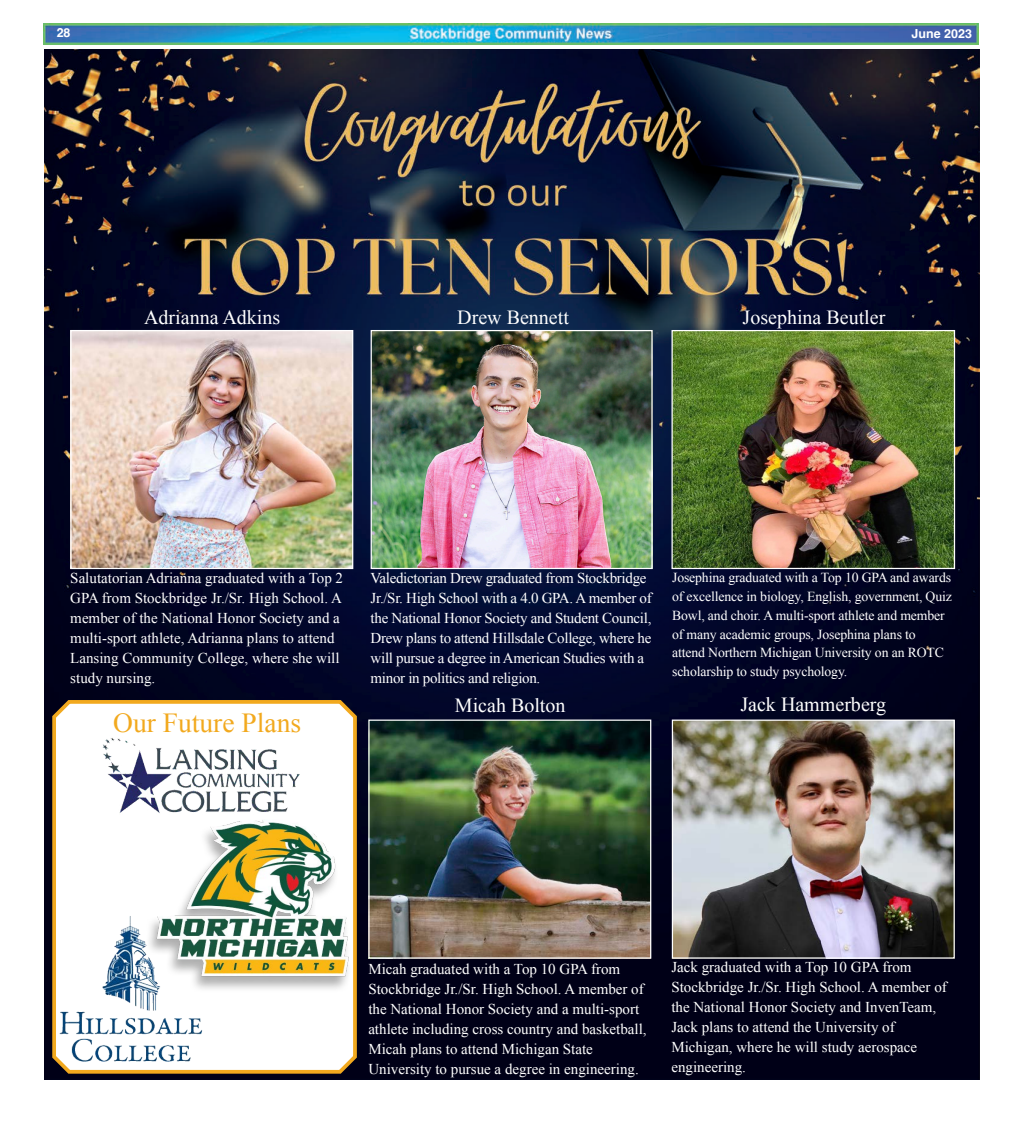
<style>
.page{position:relative;width:1024px;height:1125px;background:#fff}
.page>*{position:absolute;margin:0;border:0;box-sizing:border-box;transform-origin:0 0}
.t1{font:27.5px "Times New Roman";color:#f2a91e}
.t2{font:20px "Times New Roman";color:#fff}
.SCN_Captions{font:15px/20px "Times New Roman";color:#fff}
.SCN_Captions-2{font:15px/20px "Times New Roman";letter-spacing:-.02em;color:#fff}
.SCN_Captions-3{font:13.75px/18.8px "Times New Roman";letter-spacing:-.01em;color:#fff}
.t3{font:700 12.5px "Helvetica";color:#fff}
</style>
<div class="page">
<img style="left:44px;top:23px;width:935px;height:22px">
<img style="left:44px;top:49px;width:935px;height:1031px">
<img style="left:72px;top:332px;width:279px;height:235px">
<div style="left:70px;top:330px;width:283px;height:239px;border:1px solid #fff"></div>
<img style="left:370px;top:722px;width:279px;height:235px">
<div style="left:368px;top:720px;width:283px;height:239px;border:1px solid #fff"></div>
<img style="left:674px;top:722px;width:279px;height:235px">
<div style="left:672px;top:720px;width:283px;height:239px;border:1px solid #fff"></div>
<img style="left:373px;top:332px;width:277px;height:235px">
<div style="left:371px;top:330px;width:281px;height:239px;border:1px solid #fff"></div>
<img style="left:673px;top:332px;width:280px;height:235px">
<div style="left:671px;top:330px;width:284px;height:239px;border:1px solid #fff"></div>
<svg style="left:50px;top:697px;width:309px;height:379px"></svg>
<img style="left:95px;top:731px;width:219px;height:93px">
<img style="left:57px;top:895px;width:178px;height:185px">
<img style="left:145px;top:820px;width:206px;height:173px">
<p class="t3" style="left:57px;top:25px;width:15px">28</p>
<p class="t3" style="left:911px;top:26px;width:62px">June 2023</p>
<p class="t2" style="left:144px;top:304px;width:138px">Adrianna Adkins</p>
<p class="t2" style="left:457px;top:304px;width:113px">Drew Bennett</p>
<p class="t2" style="left:742px;top:304px;width:144px">Josephina Beutler</p>
<p class="SCN_Captions" style="left:70px;top:568px;width:274px">Salutatorian Adrianna graduated with a Top 2<br>GPA from Stockbridge Jr./Sr. High School. A member of the National Honor Society and a multi-sport athlete, Adrianna plans to attend Lansing Community College, where she will study nursing.</p>
<p class="t1" style="left:113px;top:704px;width:189px">Our Future Plans</p>
<p class="SCN_Captions-2" style="left:371px;top:568px;width:283px">Valedictorian Drew graduated from Stockbridge Jr./Sr. High School with a 4.0 GPA. A member of the National Honor Society and Student Council, Drew plans to attend Hillsdale College, where he will pursue a degree in American Studies with a minor in politics and religion.</p>
<p class="t2" style="left:455px;top:692px;width:112px">Micah Bolton</p>
<p class="SCN_Captions-3" style="left:672px;top:568px;width:281px">Josephina graduated with a Top 10 GPA and awards of excellence in biology, English, government, Quiz Bowl, and choir. A multi-sport athlete and member of many academic groups, Josephina plans to attend Northern Michigan University on an ROTC scholarship to study psychology.</p>
<p class="t2" style="left:740px;top:691px;width:147px">Jack Hammerberg</p>
<p class="SCN_Captions" style="left:368px;top:959px;width:280px">Micah graduated with a Top 10 GPA from Stockbridge Jr./Sr. High School. A member of the National Honor Society and a multi-sport athlete including cross country and basketball, Micah plans to attend Michigan State University to pursue a degree in engineering.</p>
<p class="SCN_Captions" style="left:671px;top:956px;width:277px">Jack graduated with a Top 10 GPA from Stockbridge Jr./Sr. High School. A member of the National Honor Society and InvenTeam, Jack plans to attend the University of Michigan, where he will study aerospace engineering.</p>
</div>
